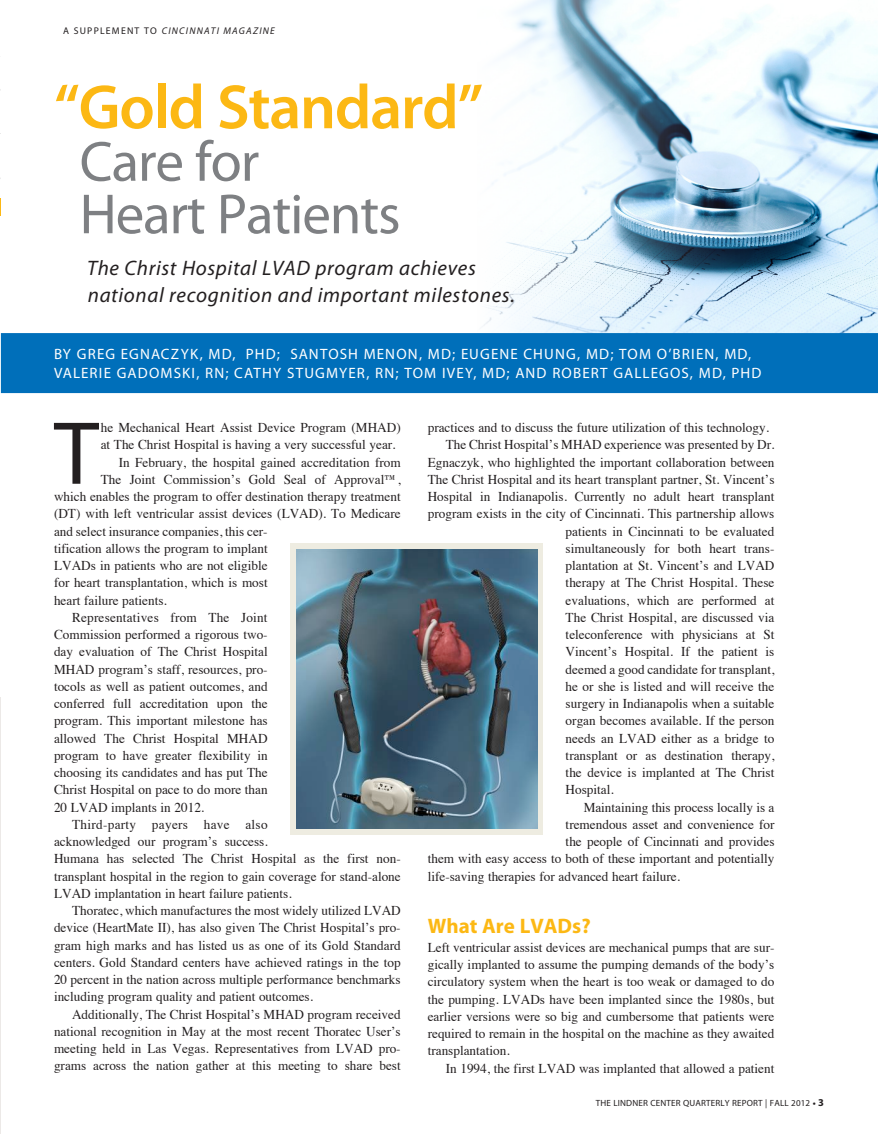
<style>
.page{position:relative;width:878px;height:1134px;background:#fff}
.page>*{position:absolute;margin:0;border:0;box-sizing:border-box;transform-origin:0 0}
.t1{font:90.3px "Myriad Pro";color:#231f20}
.t2{font:600 63px "Myriad Pro";letter-spacing:-.02em;color:#fcb814}
.t3{font:57px/52.5px "Myriad Pro";letter-spacing:-.02em;color:#7e8083}
.t4{font:italic 21px/27px "Myriad Pro";letter-spacing:.03em;color:#231f20}
.t5{font:700 21px "Myriad Pro";color:#fcb814}
.t6{font:15px/19.5px "Myriad Pro";letter-spacing:.075em;color:#fff}
.t7{font:13.5px/17.2px "Times";color:#231f20;text-align:justify}
.t8{font:italic 9.75px "Myriad Pro";letter-spacing:.125em;color:#231f20}
.t9{font:9px "Myriad Pro";letter-spacing:.02em;color:#231f20}
.s1{font-style:normal}
.s2{font-weight:700}
.s3{font-weight:700;font-size:10.5px}
</style>
<div class="page">
<img style="left:483px;top:0;width:395px;height:333px">
<hr style="left:0;top:698px;width:1px;height:436px;background:#ece9e7">
<div style="left:1px;top:333px;width:877px;height:60px;background:#006fba"></div>
<svg style="left:0;top:89px;width:1px;height:127px"></svg>
<img style="left:296px;top:549px;width:242px;height:280px">
<svg style="left:290px;top:543px;width:6px;height:6px"></svg>
<div style="left:296px;top:543px;width:242px;height:6px;background:#eeece1"></div>
<svg style="left:538px;top:543px;width:5px;height:6px"></svg>
<div style="left:290px;top:549px;width:6px;height:280px;background:#eeece1"></div>
<div style="left:538px;top:549px;width:5px;height:280px;background:#eeece1"></div>
<svg style="left:290px;top:829px;width:6px;height:6px"></svg>
<div style="left:296px;top:829px;width:242px;height:6px;background:#eeece1"></div>
<svg style="left:538px;top:829px;width:5px;height:5px"></svg>
<p class="t8" style="left:63px;top:25px;width:213px"><span class="s1">A SUPPLEMENT TO</span> CINCINNATI MAGAZINE</p>
<p class="t2" style="left:54px;top:67px;width:431px">“Gold Standard”</p>
<p class="t3" style="left:80px;top:134px;width:322px">Care for<br>Heart Patients</p>
<p class="t4" style="left:87px;top:254px;width:429px">The Christ Hospital LVAD program achieves national recognition and important milestones.</p>
<p class="t6" style="left:54px;top:343px;width:709px">BY GREG EGNACZYK, MD, PHD; SANTOSH MENON, MD; EUGENE CHUNG, MD; TOM O’BRIEN, MD,<br>VALERIE GADOMSKI, RN; CATHY STUGMYER, RN; TOM IVEY, MD; AND ROBERT GALLEGOS, MD, PHD</p>
<p class="t1" style="left:54px;top:398px;width:46px">T</p>
<p class="t7" style="left:101px;top:418px;width:301px">he Mechanical Heart Assist Device Program (MHAD) at The Christ Hospital is having a very successful year.</p>
<p class="t7" style="left:119px;top:452px;width:283px">In February, the hospital gained accreditation from</p>
<p class="t7" style="left:101px;top:469px;width:301px">The Joint Commission’s Gold Seal of Approval™,</p>
<p class="t7" style="left:54px;top:487px;width:348px">which enables the program to offer destination therapy treatment</p>
<p class="t7" style="left:54px;top:504px;width:348px">(DT) with left ventricular assist devices (LVAD). To Medicare</p>
<p class="t7" style="left:54px;top:521px;width:215px">and select insurance companies, this cer-</p>
<p class="t7" style="left:54px;top:538px;width:215px">tification allows the program to implant</p>
<p class="t7" style="left:54px;top:556px;width:215px">LVADs in patients who are not eligible</p>
<p class="t7" style="left:54px;top:573px;width:215px">for heart transplantation, which is most</p>
<p class="t7" style="left:54px;top:590px;width:114px">heart failure patients.</p>
<p class="t7" style="left:54px;top:607px;width:215px;text-indent:18px">Representatives from The Joint Commission performed a rigorous two&shy;day evaluation of The Christ Hospital MHAD program’s staff, resources, pro&shy;tocols as well as patient outcomes, and conferred full accreditation upon the program. This important milestone has allowed The Christ Hospital MHAD program to have greater flexibility in choosing its candidates and has put The Christ Hospital on pace to do more than 20 LVAD implants in 2012.</p>
<p class="t7" style="left:54px;top:814px;width:348px;text-align:left;text-indent:18px">Third-party payers have also<br>acknowledged our program’s success.<br>Humana has selected The Christ Hospital as the first non&shy;transplant hospital in the region to gain coverage for stand-alone LVAD implantation in heart failure patients.</p>
<p class="t7" style="left:54px;top:901px;width:348px;text-indent:18px">Thoratec, which manufactures the most widely utilized LVAD device (HeartMate II), has also given The Christ Hospital’s pro&shy;gram high marks and has listed us as one of its Gold Standard centers. Gold Standard centers have achieved ratings in the top 20 percent in the nation across multiple performance benchmarks including program quality and patient outcomes.</p>
<p class="t7" style="left:54px;top:1004px;width:348px;text-indent:18px">Additionally, The Christ Hospital’s MHAD program received national recognition in May at the most recent Thoratec User’s meeting held in Las Vegas. Representatives from LVAD pro&shy;grams across the nation gather at this meeting to share best</p>
<p class="t7" style="left:428px;top:418px;width:343px">practices and to discuss the future utilization of this technology.</p>
<p class="t7" style="left:446px;top:435px;width:330px">The Christ Hospital’s MHAD experience was presented by Dr.</p>
<p class="t7" style="left:428px;top:452px;width:348px">Egnaczyk, who highlighted the important collaboration between</p>
<p class="t7" style="left:428px;top:469px;width:348px">The Christ Hospital and its heart transplant partner, St. Vincent’s</p>
<p class="t7" style="left:428px;top:487px;width:348px">Hospital in Indianapolis. Currently no adult heart transplant</p>
<p class="t7" style="left:428px;top:504px;width:348px">program exists in the city of Cincinnati. This partnership allows</p>
<p class="t7" style="left:565px;top:521px;width:210px">patients in Cincinnati to be evaluated</p>
<p class="t7" style="left:565px;top:538px;width:210px">simultaneously for both heart trans-</p>
<p class="t7" style="left:565px;top:556px;width:210px">plantation at St. Vincent’s and LVAD</p>
<p class="t7" style="left:565px;top:573px;width:210px">therapy at The Christ Hospital. These</p>
<p class="t7" style="left:565px;top:590px;width:210px">evaluations, which are performed at</p>
<p class="t7" style="left:565px;top:607px;width:210px">The Christ Hospital, are discussed via</p>
<p class="t7" style="left:565px;top:625px;width:210px">teleconference with physicians at St</p>
<p class="t7" style="left:565px;top:642px;width:210px">Vincent’s Hospital. If the patient is</p>
<p class="t7" style="left:565px;top:659px;width:210px">deemed a good candidate for transplant,</p>
<p class="t7" style="left:565px;top:676px;width:210px">he or she is listed and will receive the</p>
<p class="t7" style="left:565px;top:694px;width:210px">surgery in Indianapolis when a suitable</p>
<p class="t7" style="left:565px;top:711px;width:210px">organ becomes available. If the person</p>
<p class="t7" style="left:565px;top:728px;width:210px">needs an LVAD either as a bridge to</p>
<p class="t7" style="left:565px;top:745px;width:210px">transplant or as destination therapy,</p>
<p class="t7" style="left:565px;top:763px;width:210px">the device is implanted at The Christ</p>
<p class="t7" style="left:565px;top:780px;width:50px">Hospital.</p>
<p class="t7" style="left:583px;top:797px;width:192px">Maintaining this process locally is a</p>
<p class="t7" style="left:565px;top:814px;width:210px">tremendous asset and convenience for</p>
<p class="t7" style="left:565px;top:832px;width:210px">the people of Cincinnati and provides</p>
<p class="t7" style="left:428px;top:849px;width:348px">them with easy access to both of these important and potentially</p>
<p class="t7" style="left:428px;top:866px;width:254px">life-saving therapies for advanced heart failure.</p>
<p class="t5" style="left:428px;top:912px;width:164px">What Are LVADs?</p>
<p class="t7" style="left:428px;top:937px;width:348px">Left ventricular assist devices are mechanical pumps that are sur&shy;gically implanted to assume the pumping demands of the body’s circulatory system when the heart is too weak or damaged to do the pumping. LVADs have been implanted since the 1980s, but earlier versions were so big and cumbersome that patients were required to remain in the hospital on the machine as they awaited transplantation.</p>
<p class="t7" style="left:446px;top:1058px;width:330px">In 1994, the first LVAD was implanted that allowed a patient</p>
<p class="t9" style="left:595px;top:1097px;width:230px">THE LINDNER CENTER QUARTERLY REPORT | FALL 2012 <span class="s2">•</span> <span class="s3">3</span></p>
</div>
